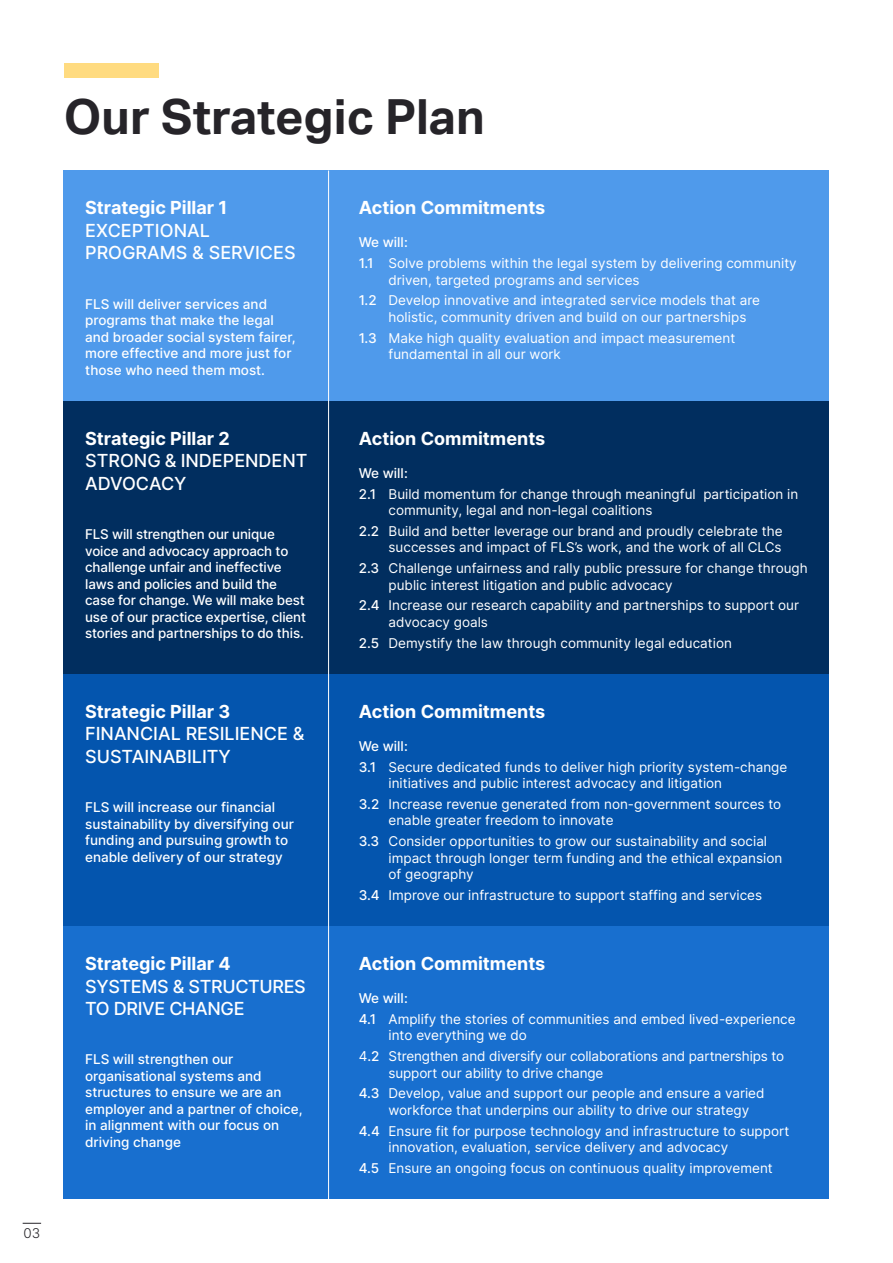
<style>
.page{position:relative;width:893px;height:1263px;background:#fff}
.page>*{position:absolute;margin:0;border:0;box-sizing:border-box;transform-origin:0 0}
.t1{font:700 48.45px "Aktiv Grotesk";color:#262429}
.t2{font:700 18px "Inter";color:#fff}
.t3{font:500 18px/22.5px "Inter";color:#fff}
.t4{font:500 18px/22.5px "Inter";letter-spacing:-.02em;color:#fff}
.t5{font:13.5px/20.7px "Inter";color:#fff}
.t6{font:500 13.5px/16.5px "Inter";color:#fff}
.t7{font:300 13.5px "Inter";color:#262429}
.s1{font-weight:500}
</style>
<div class="page">
<div style="left:64px;top:674px;width:765px;height:252px;background:#0455ae"></div>
<div style="left:64px;top:171px;width:765px;height:230px;background:#4f9aeb"></div>
<div style="left:64px;top:401px;width:765px;height:273px;background:#012e5f"></div>
<div style="left:64px;top:926px;width:765px;height:273px;background:#186fcf"></div>
<hr style="left:328px;top:171px;width:1px;height:1028px;background:#fff">
<div style="left:64px;top:64px;width:95px;height:14px;background:#ffdb80"></div>
<svg style="left:23px;top:1223px;width:18px;height:1px"></svg>
<p class="t7" style="left:24px;top:1223px;width:18px">03</p>
<h1 class="t1" style="left:64px;top:89px;width:422px">Our Strategic Plan</h1>
<h2 class="t2" style="left:85px;top:195px;width:144px">Strategic Pillar 1</h2>
<h2 class="t3" style="left:85px;top:219px;width:212px">EXCEPTIONAL<br>PROGRAMS &amp; SERVICES</h2>
<p class="t6" style="left:85px;top:295px;width:212px">FLS will deliver services and programs that make the legal and broader social system fairer, more effective and more just for those who need them most.</p>
<h2 class="t2" style="left:85px;top:425px;width:146px">Strategic Pillar 2</h2>
<h2 class="t3" style="left:85px;top:449px;width:224px">STRONG &amp; INDEPENDENT<br>ADVOCACY</h2>
<p class="t6" style="left:85px;top:526px;width:222px">FLS will strengthen our unique voice and advocacy approach to challenge unfair and ineffective laws and policies and build the case for change. We will make best use of our practice expertise, client stories and partnerships to do this.</p>
<h2 class="t2" style="left:85px;top:698px;width:147px">Strategic Pillar 3</h2>
<h2 class="t3" style="left:85px;top:722px;width:221px">FINANCIAL RESILIENCE &amp;<br>SUSTAINABILITY</h2>
<p class="t6" style="left:85px;top:798px;width:210px">FLS will increase our financial sustainability by diversifying our funding and pursuing growth to enable delivery of our strategy</p>
<h2 class="t2" style="left:85px;top:950px;width:147px">Strategic Pillar 4</h2>
<h2 class="t4" style="left:85px;top:974px;width:222px">SYSTEMS &amp; STRUCTURES<br>TO DRIVE CHANGE</h2>
<p class="t6" style="left:85px;top:1051px;width:219px">FLS will strengthen our organisational systems and structures to ensure we are an employer and a partner of choice, in alignment with our focus on driving change</p>
<h2 class="t2" style="left:359px;top:195px;width:188px">Action Commitments</h2>
<p class="t5" style="left:359px;top:232px;width:440px"><span class="s1">We will:<br>1.1</span> Solve problems within the legal system by delivering community</p>
<p class="t5" style="left:359px;top:269px;width:403px;text-indent:30px">driven, targeted programs and services<br><span class="s1">1.2</span> Develop innovative and integrated service models that are</p>
<p class="t5" style="left:359px;top:306px;width:389px;text-indent:30px">holistic, community driven and build on our partnerships<br><span class="s1">1.3</span> Make high quality evaluation and impact measurement</p>
<p class="t5" style="left:389px;top:344px;width:174px">fundamental in all our work</p>
<h2 class="t2" style="left:359px;top:425px;width:188px">Action Commitments</h2>
<p class="t5" style="left:359px;top:462px;width:441px"><span class="s1">We will:<br>2.1</span> Build momentum for change through meaningful participation in</p>
<p class="t5" style="left:359px;top:499px;width:425px;text-indent:30px">community, legal and non-legal coalitions<br><span class="s1">2.2</span> Build and better leverage our brand and proudly celebrate the</p>
<p class="t5" style="left:359px;top:537px;width:450px;text-align:center">successes and impact of FLS’s work, and the work of all CLCs<br><span class="s1">2.3</span> Challenge unfairness and rally public pressure for change through</p>
<p class="t5" style="left:359px;top:574px;width:442px;text-indent:30px">public interest litigation and public advocacy<br><span class="s1">2.4</span> Increase our research capability and partnerships to support our</p>
<p class="t5" style="left:359px;top:611px;width:375px;text-indent:30px">advocacy goals<br><span class="s1">2.5</span> Demystify the law through community legal education</p>
<h2 class="t2" style="left:359px;top:698px;width:188px">Action Commitments</h2>
<p class="t5" style="left:359px;top:735px;width:430px"><span class="s1">We will:<br>3.1</span> Secure dedicated funds to deliver high priority system-change</p>
<p class="t5" style="left:359px;top:772px;width:424px;text-indent:30px">initiatives and public interest advocacy and litigation<br><span class="s1">3.2</span> Increase revenue generated from non-government sources to</p>
<p class="t5" style="left:359px;top:810px;width:410px;text-indent:30px">enable greater freedom to innovate<br><span class="s1">3.3</span> Consider opportunities to grow our sustainability and social</p>
<p class="t5" style="left:389px;top:849px;width:395px;line-height:16.5px">impact through longer term funding and the ethical expansion of geography</p>
<p class="t5" style="left:359px;top:884px;width:405px"><span class="s1">3.4</span> Improve our infrastructure to support staffing and services</p>
<h2 class="t2" style="left:359px;top:950px;width:188px">Action Commitments</h2>
<p class="t5" style="left:359px;top:987px;width:438px"><span class="s1">We will:<br>4.1</span> Amplify the stories of communities and embed lived-experience</p>
<p class="t5" style="left:359px;top:1025px;width:427px;text-indent:30px">into everything we do<br>4<span class="s1">.2</span> Strengthen and diversify our collaborations and partnerships to</p>
<p class="t5" style="left:359px;top:1062px;width:407px;text-indent:30px">support our ability to drive change<br><span class="s1">4.3</span> Develop, value and support our people and ensure a varied</p>
<p class="t5" style="left:359px;top:1099px;width:432px;text-indent:30px">workforce that underpins our ability to drive our strategy<br><span class="s1">4.4</span> Ensure fit for purpose technology and infrastructure to support</p>
<p class="t5" style="left:359px;top:1136px;width:416px;text-indent:30px">innovation, evaluation, service delivery and advocacy<br><span class="s1">4.5</span> Ensure an ongoing focus on continuous quality improvement</p>
</div>
